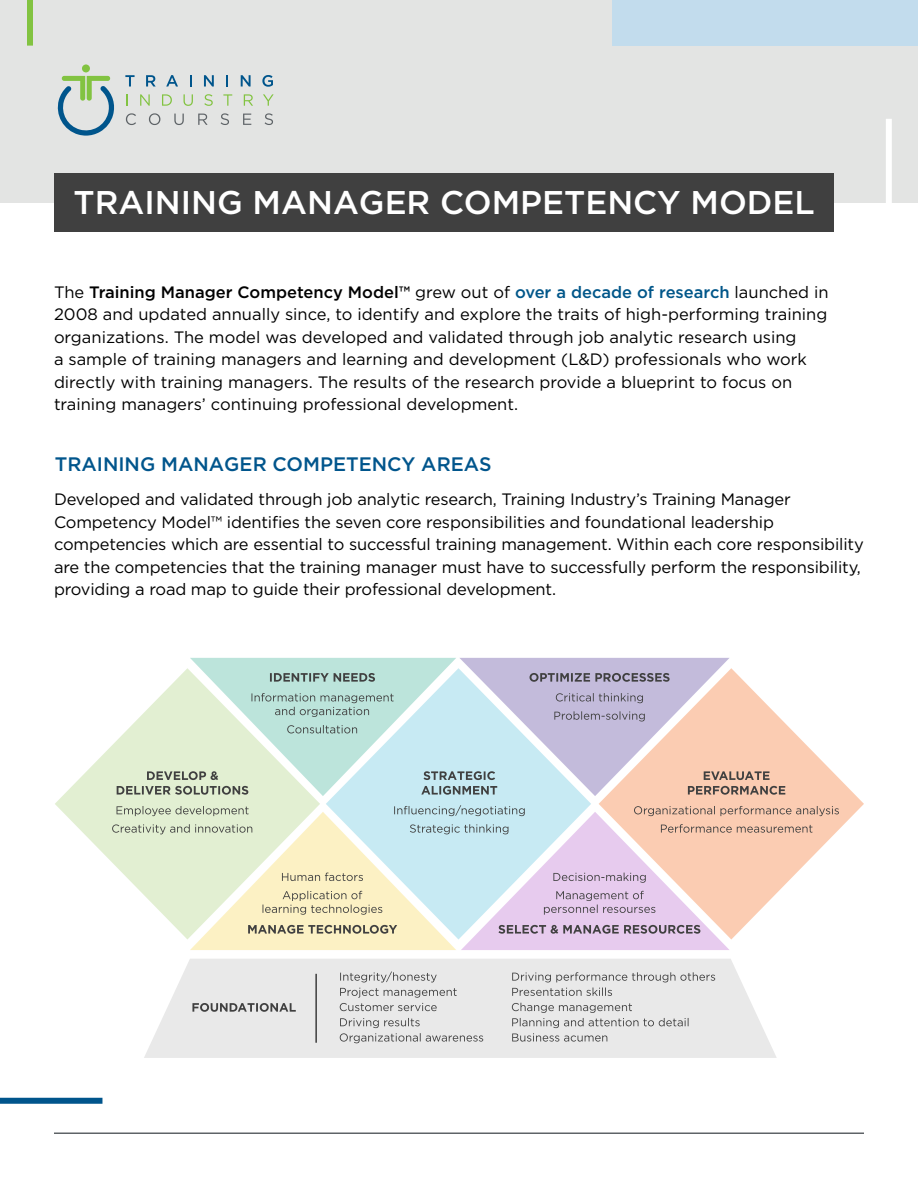
<style>
.page{position:relative;width:918px;height:1188px;background:#fff}
.page>*{position:absolute;margin:0;border:0;box-sizing:border-box;transform-origin:0 0}
.t1{font:500 32.85px "Gotham";color:#fff}
.t2{font:500 19.5px "Gotham";color:#00558c}
.t3{font:16.5px/22.5px "Gotham";letter-spacing:-.01em;color:#000}
.s1{font-weight:500}
.s2{font-weight:500;color:#005689}
</style>
<div class="page">
<div style="left:0;top:0;width:918px;height:203px;background:#e3e4e3"></div>
<svg style="left:599px;top:723px;width:265px;height:106px;fill:#fbccb2"></svg>
<div style="left:326px;top:796px;width:265px;height:9px;background:#c7eaf3"></div>
<svg style="left:55px;top:740px;width:265px;height:122px;fill:#e2efd2"></svg>
<svg style="left:144px;top:959px;width:633px;height:99px;background:#ebebeb"></svg>
<hr style="left:315px;top:974px;width:2px;height:69px;background:#404040">
<svg style="left:117px;top:658px;width:668px;height:138px"></svg>
<svg style="left:112px;top:805px;width:727px;height:145px"></svg>
<svg style="left:340px;top:1018px;width:143px;height:25px;background:#d3d3d3"></svg>
<svg style="left:340px;top:988px;width:117px;height:23px;background:#cecece"></svg>
<svg style="left:340px;top:972px;width:97px;height:10px"></svg>
<svg style="left:512px;top:1003px;width:177px;height:39px;background:#d5d5d5"></svg>
<svg style="left:512px;top:988px;width:100px;height:8px"></svg>
<svg style="left:512px;top:972px;width:203px;height:10px;background:#c8c8c8"></svg>
<svg style="left:192px;top:1003px;width:104px;height:9px"></svg>
<hr style="left:54px;top:1132px;width:810px;height:2px;background:#5e6367">
<svg style="left:57px;top:76px;width:57px;height:60px"></svg>
<div style="left:82px;top:64px;width:8px;height:8px;background:#82c341;border-radius:50%"></div>
<svg style="left:125px;top:75px;width:10px;height:12px"></svg>
<svg style="left:146px;top:75px;width:10px;height:12px"></svg>
<svg style="left:166px;top:75px;width:12px;height:12px"></svg>
<svg style="left:190px;top:75px;width:2px;height:12px"></svg>
<svg style="left:204px;top:75px;width:10px;height:12px"></svg>
<svg style="left:226px;top:75px;width:2px;height:12px"></svg>
<svg style="left:241px;top:75px;width:10px;height:12px"></svg>
<svg style="left:262px;top:75px;width:11px;height:12px"></svg>
<svg style="left:126px;top:94px;width:2px;height:12px"></svg>
<svg style="left:140px;top:94px;width:10px;height:12px"></svg>
<svg style="left:162px;top:94px;width:10px;height:12px"></svg>
<svg style="left:184px;top:94px;width:9px;height:12px"></svg>
<svg style="left:204px;top:94px;width:9px;height:12px"></svg>
<svg style="left:223px;top:94px;width:9px;height:12px"></svg>
<svg style="left:244px;top:94px;width:9px;height:12px"></svg>
<svg style="left:263px;top:94px;width:11px;height:12px"></svg>
<svg style="left:126px;top:113px;width:10px;height:12px"></svg>
<svg style="left:149px;top:113px;width:11px;height:12px"></svg>
<svg style="left:174px;top:114px;width:10px;height:11px"></svg>
<svg style="left:198px;top:114px;width:10px;height:11px"></svg>
<svg style="left:221px;top:113px;width:8px;height:12px"></svg>
<svg style="left:243px;top:114px;width:8px;height:11px"></svg>
<svg style="left:265px;top:113px;width:8px;height:12px"></svg>
<div style="left:612px;top:0;width:306px;height:46px;background:#c2dced"></div>
<div style="left:27px;top:0;width:6px;height:46px;background:#82c341"></div>
<div style="left:0;top:1098px;width:102px;height:6px;background:#00558c"></div>
<div style="left:886px;top:119px;width:6px;height:87px;background:#fff"></div>
<div style="left:54px;top:173px;width:780px;height:59px;background:#404040"></div>
<h1 class="t1" style="left:73px;top:181px;width:743px">TRAINING MANAGER COMPETENCY MODEL</h1>
<p class="t3" style="left:54px;top:281px;width:776px">The <span class="s1">Training Manager Competency Model™</span> grew out of <span class="s2">over a decade of research</span> launched in 2008 and updated annually since, to identify and explore the traits of high-performing training organizations. The model was developed and validated through job analytic research using<br>a sample of training managers and learning and development (L&amp;D) professionals who work directly with training managers. The results of the research provide a blueprint to focus on training managers’ continuing professional development.</p>
<p class="t2" style="left:55px;top:452px;width:439px">TRAINING MANAGER COMPETENCY AREAS</p>
<p class="t3" style="left:54px;top:488px;width:811px">Developed and validated through job analytic research, Training Industry’s Training Manager Competency Model™ identifies the seven core responsibilities and foundational leadership competencies which are essential to successful training management. Within each core responsibility are the competencies that the training manager must have to successfully perform the responsibility, providing a road map to guide their professional development.</p>
</div>
